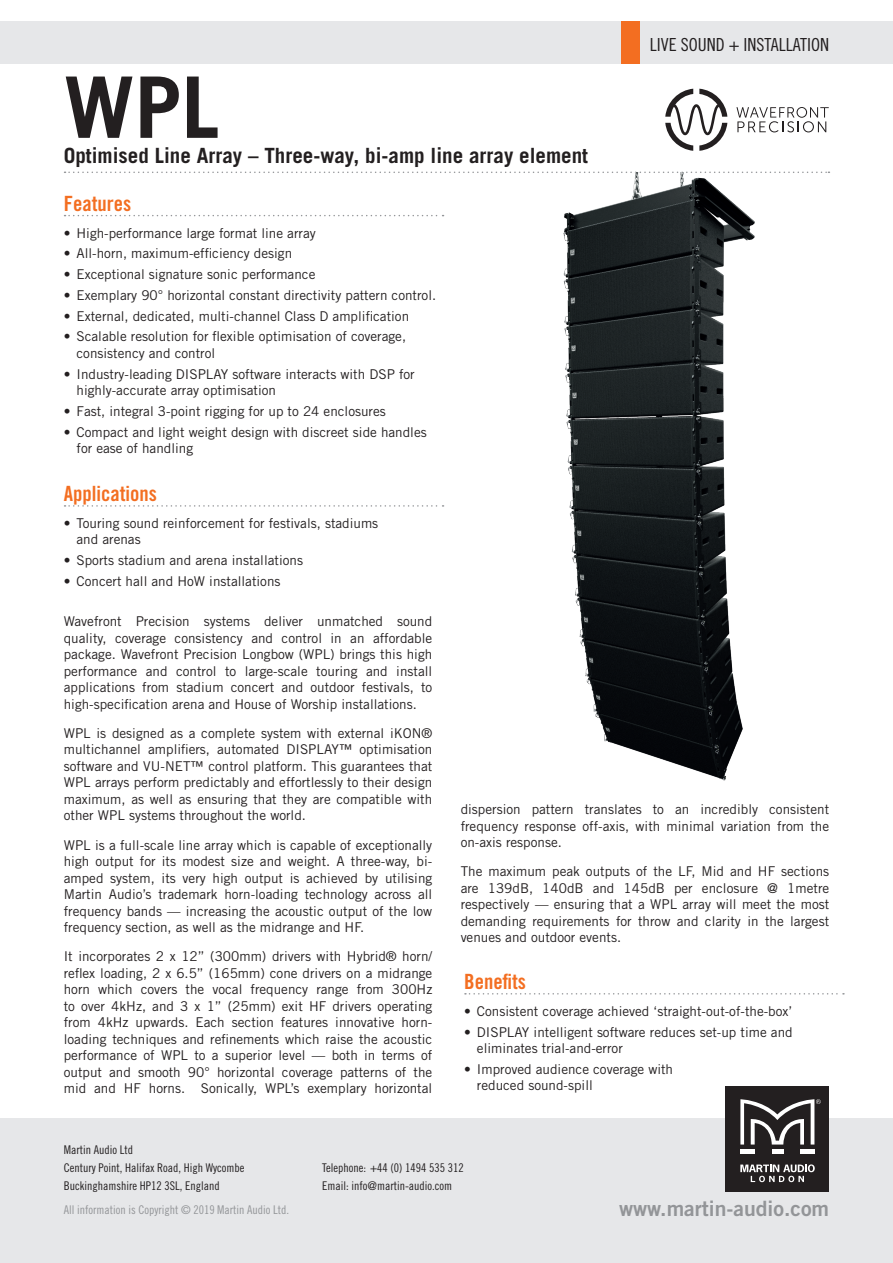
<style>
.page{position:relative;width:893px;height:1263px;background:#fff}
.page>*{position:absolute;margin:0;border:0;box-sizing:border-box;transform-origin:0 0}
.t1{font:700 84.9px "Trade Gothic";color:#231f20}
.t2{font:21.15px "Trade Gothic Bold Two";color:#939598}
.t3{font:700 21px "Trade Gothic";color:#231f20}
.t4{font:21px "Trade Gothic Bold Cond Twenty";color:#f36e21}
.t5{font:18px "Trade Gothic Cond Eighteen";color:#231f20}
.t6{font:13.5px/16.5px "Trade Gothic";color:#231f20}
.t7{font:12px/18px "Trade Gothic Cond Eighteen";color:#231f20}
.t8{font:12px "Trade Gothic Cond Eighteen";color:#939598}
</style>
<div class="page">
<div style="left:0;top:21px;width:893px;height:43px;background:#e6e7e9"></div>
<div style="left:0;top:1118px;width:893px;height:145px;background:#e6e7e9"></div>
<div style="left:725px;top:1086px;width:104px;height:106px;background:#231f20"></div>
<div style="left:740px;top:1149px;width:15px;height:5px;background:#fff"></div>
<div style="left:800px;top:1149px;width:14px;height:5px;background:#fff"></div>
<div style="left:772px;top:1149px;width:11px;height:5px;background:#fff"></div>
<svg style="left:740px;top:1164px;width:75px;height:18px"></svg>
<svg style="left:740px;top:1099px;width:81px;height:46px"></svg>
<svg style="left:65px;top:172px;width:764px;height:1px"></svg>
<svg style="left:665px;top:89px;width:62px;height:62px"></svg>
<svg style="left:736px;top:107px;width:93px;height:25px"></svg>
<div style="left:622px;top:21px;width:18px;height:43px;background:#f36e21"></div>
<svg style="left:65px;top:215px;width:379px;height:1px"></svg>
<svg style="left:65px;top:505px;width:379px;height:2px"></svg>
<svg style="left:465px;top:993px;width:379px;height:1px"></svg>
<img style="left:563px;top:173px;width:192px;height:608px">
<h1 class="t1" style="left:64px;top:55px;width:157px">WPL</h1>
<h3 class="t3" style="left:64px;top:143px;width:526px">Optimised Line Array – Three-way, bi-amp line array element</h3>
<h3 class="t4" style="left:64px;top:190px;width:69px">Features</h3>
<p class="t6" style="left:64px;top:224px;width:253px">• High-performance large format line array</p>
<p class="t6" style="left:64px;top:245px;width:230px">• All-horn, maximum-efficiency design</p>
<p class="t6" style="left:64px;top:266px;width:253px">• Exceptional signature sonic performance</p>
<p class="t6" style="left:64px;top:287px;width:374px">• Exemplary 90° horizontal constant directivity pattern control.</p>
<p class="t6" style="left:64px;top:307px;width:347px">• External, dedicated, multi-channel Class D amplification</p>
<p class="t6" style="left:77px;top:328px;width:331px;text-indent:-13px">• Scalable resolution for flexible optimisation of coverage, consistency and control</p>
<p class="t6" style="left:77px;top:365px;width:340px;text-indent:-13px">• Industry-leading DISPLAY software interacts with DSP for highly-accurate array optimisation</p>
<p class="t6" style="left:64px;top:403px;width:324px">• Fast, integral 3-point rigging for up to 24 enclosures</p>
<p class="t6" style="left:77px;top:423px;width:352px;text-indent:-13px">• Compact and light weight design with discreet side handles for ease of handling</p>
<h3 class="t4" style="left:64px;top:481px;width:95px">Applications</h3>
<p class="t6" style="left:77px;top:515px;width:303px;text-indent:-13px">• Touring sound reinforcement for festivals, stadiums and arenas</p>
<p class="t6" style="left:64px;top:552px;width:241px">• Sports stadium and arena installations</p>
<p class="t6" style="left:64px;top:573px;width:218px">• Concert hall and HoW installations</p>
<h3 class="t5" style="left:650px;top:34px;width:181px">LIVE SOUND + INSTALLATION</h3>
<p class="t6" style="left:64px;top:613px;width:370px;text-align:justify">Wavefront Precision systems deliver unmatched sound quality, coverage consistency and control in an affordable package. Wavefront Precision Longbow (WPL) brings this high performance and control to large-scale touring and install applications from stadium concert and outdoor festivals, to high-specification arena and House of Worship installations.</p>
<p class="t6" style="left:64px;top:724px;width:370px;text-align:justify">WPL is designed as a complete system with external iKON® multichannel amplifiers, automated DISPLAY™ optimisation software and VU-NET™ control platform. This guarantees that WPL arrays perform predictably and effortlessly to their design maximum, as well as ensuring that they are compatible with other WPL systems throughout the world.</p>
<p class="t6" style="left:64px;top:836px;width:370px;text-align:justify">WPL is a full-scale line array which is capable of exceptionally high output for its modest size and weight. A three-way, bi&shy;amped system, its very high output is achieved by utilising Martin Audio’s trademark horn-loading technology across all frequency bands — increasing the acoustic output of the low frequency section, as well as the midrange and HF.</p>
<p class="t6" style="left:64px;top:948px;width:370px;text-align:justify">It incorporates 2 x 12” (300mm) drivers with Hybrid® horn/ reflex loading, 2 x 6.5” (165mm) cone drivers on a midrange horn which covers the vocal frequency range from 300Hz to over 4kHz, and 3 x 1” (25mm) exit HF drivers operating from 4kHz upwards. Each section features innovative horn&shy;loading techniques and refinements which raise the acoustic performance of WPL to a superior level — both in terms of output and smooth 90° horizontal coverage patterns of the mid and HF horns. Sonically, WPL’s exemplary horizontal</p>
<p class="t6" style="left:461px;top:801px;width:370px;text-align:justify">dispersion pattern translates to an incredibly consistent frequency response off-axis, with minimal variation from the on-axis response.</p>
<p class="t6" style="left:461px;top:863px;width:370px;text-align:justify">The maximum peak outputs of the LF, Mid and HF sections are 139dB, 140dB and 145dB per enclosure @ 1metre respectively — ensuring that a WPL array will meet the most demanding requirements for throw and clarity in the largest venues and outdoor events.</p>
<h3 class="t4" style="left:464px;top:968px;width:63px">Benefits</h3>
<p class="t6" style="left:464px;top:1002px;width:330px">• Consistent coverage achieved ‘straight-out-of-the-box’</p>
<p class="t6" style="left:477px;top:1023px;width:317px;text-indent:-13px">• DISPLAY intelligent software reduces set-up time and eliminates trial-and-error</p>
<p class="t6" style="left:477px;top:1060px;width:198px;text-indent:-13px">• Improved audience coverage with reduced sound-spill</p>
<p class="t7" style="left:64px;top:1140px;width:182px">Martin Audio Ltd<br>Century Point, Halifax Road, High Wycombe<br>Buckinghamshire HP12 3SL, England</p>
<p class="t8" style="left:64px;top:1202px;width:227px">All information is Copyright © 2019 Martin Audio Ltd.</p>
<p class="t7" style="left:322px;top:1158px;width:143px">Telephone: +44 (0) 1494 535 312<br>Email: info@martin-audio.com</p>
<h2 class="t2" style="left:619px;top:1196px;width:212px">www.martin-audio.com</h2>
</div>
